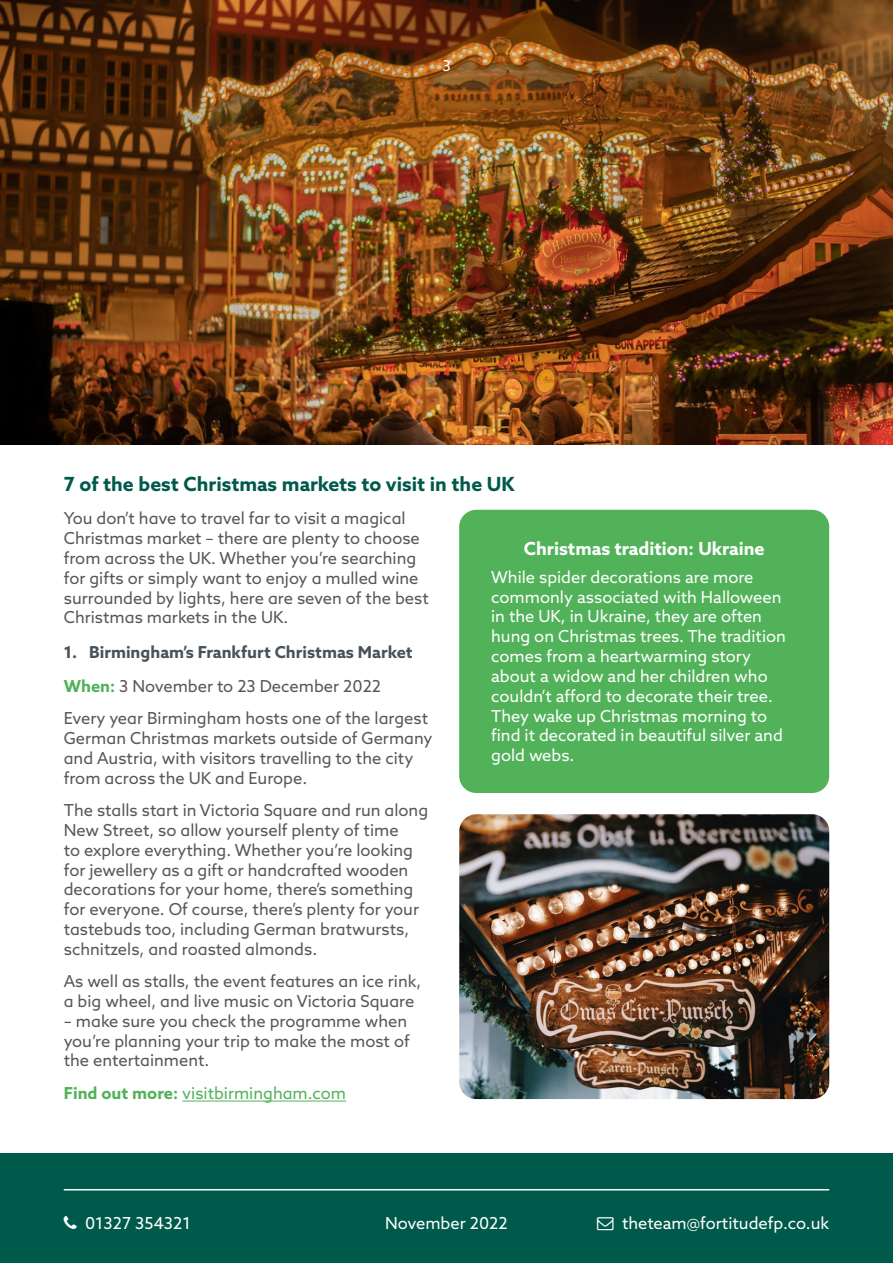
<style>
.page{position:relative;width:893px;height:1263px;background:#fff}
.page>*{position:absolute;margin:0;border:0;box-sizing:border-box;transform-origin:0 0}
.t1{font:700 19.5px "Azo Sans";color:#005a4b}
.t2{font:700 18px "Azo Sans";color:#fff}
.t3{font:16.5px/19.8px "Azo Sans";color:#575756}
.t4{font:16.5px/19.8px "Azo Sans";color:#fff}
.t5{font:16.5px "Azo Sans";color:#52b259}
.t6{font:15px "Azo Sans";color:#fff}
.s1{font-weight:700;color:#49525b}
.s2{font-weight:700;color:#52b259}
.s3{font-weight:700}
</style>
<div class="page">
<img style="left:0;top:0;width:893px;height:444px">
<div style="left:0;top:1153px;width:893px;height:110px;background:#005a4b"></div>
<hr style="left:64px;top:1189px;width:765px;height:1px;background:#fff">
<hr style="left:182px;top:1100px;width:164px;height:1px;background:#52b259">
<div style="left:459px;top:510px;width:370px;height:283px;background:#52b259;border-radius:17px"></div>
<img style="left:459px;top:814px;width:370px;height:285px">
<p class="t6" style="left:442px;top:56px;width:10px">3</p>
<p class="t1" style="left:64px;top:471px;width:452px">7 of the best Christmas markets to visit in the UK</p>
<p class="t3" style="left:64px;top:508px;width:367px">You don’t have to travel far to visit a magical Christmas market – there are plenty to choose from across the UK. Whether you’re searching for gifts or simply want to enjoy a mulled wine surrounded by lights, here are seven of the best Christmas markets in the UK.</p>
<p class="t3" style="left:64px;top:635px;width:366px;line-height:33.2px"><span class="s1">1. Birmingham’s Frankfurt Christmas Market<br></span><span class="s2">When:</span> 3 November to 23 December 2022<br>Every year Birmingham hosts one of the largest</p>
<p class="t3" style="left:64px;top:728px;width:370px">German Christmas markets outside of Germany and Austria, with visitors travelling to the city from across the UK and Europe.</p>
<p class="t3" style="left:64px;top:800px;width:366px">The stalls start in Victoria Square and run along New Street, so allow yourself plenty of time<br>to explore everything. Whether you’re looking for jewellery as a gift or handcrafted wooden decorations for your home, there’s something for everyone. Of course, there’s plenty for your tastebuds too, including German bratwursts, schnitzels, and roasted almonds.</p>
<p class="t3" style="left:64px;top:971px;width:359px">As well as stalls, the event features an ice rink, a big wheel, and live music on Victoria Square</p>
<p class="t3" style="left:64px;top:1011px;width:348px">– make sure you check the programme when you’re planning your trip to make the most of the entertainment.</p>
<p class="t5" style="left:64px;top:1082px;width:284px"><span class="s3">Find out more:</span> visitbirmingham.com</p>
<p class="t2" style="left:524px;top:536px;width:242px">Christmas tradition: Ukraine</p>
<p class="t4" style="left:491px;top:567px;width:296px">While spider decorations are more commonly associated with Halloween in the UK, in Ukraine, they are often hung on Christmas trees. The tradition comes from a heartwarming story about a widow and her children who couldn’t afford to decorate their tree.<br>They wake up Christmas morning to find it decorated in beautiful silver and gold webs.</p>
<p class="t4" style="left:85px;top:1213px;width:107px">01327 354321</p>
<p class="t4" style="left:385px;top:1213px;width:124px">November 2022</p>
<p class="t4" style="left:622px;top:1213px;width:209px">theteam@fortitudefp.co.uk</p>
</div>
